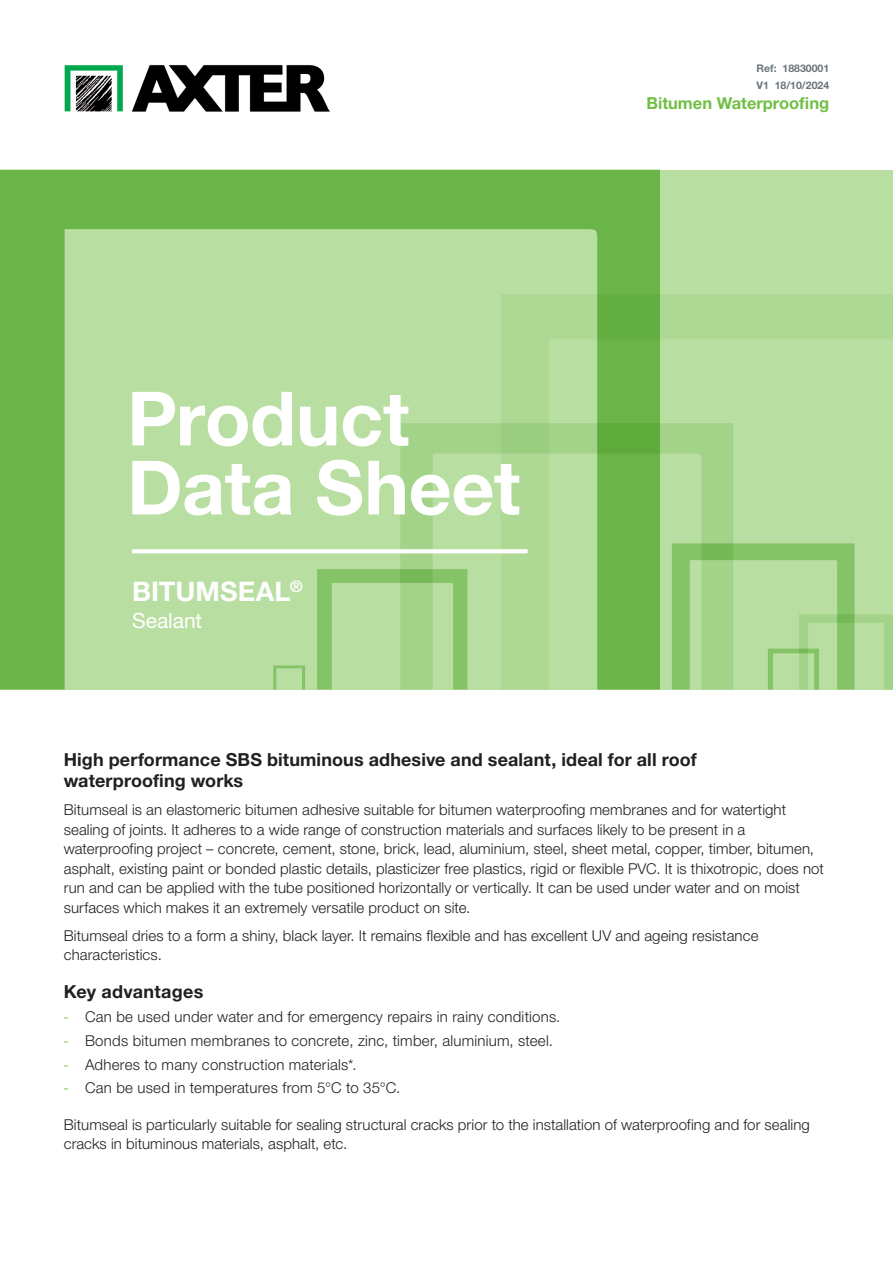
<style>
.page{position:relative;width:893px;height:1263px;background:#fff}
.page>*{position:absolute;margin:0;border:0;box-sizing:border-box;transform-origin:0 0}
.t1{font:700 75px/69px "Helvetica Neue LT Std";letter-spacing:-.005em;color:#fff}
.t2{font:700 27px "Helvetica Neue LT Std";letter-spacing:.005em;color:#fff}
.Subheader{font:21px "Helvetica Neue LT Std";color:#fff}
.Bold_body_12pts{font:700 18px/21px "Helvetica Neue LT Std";letter-spacing:.005em;color:#231f20}
.Blue_Body_title{font:700 18px "Helvetica Neue LT Std";letter-spacing:.015em;color:#231f20}
.t3{font:700 16.5px "Helvetica Neue LT Std";color:#71bf44}
.Body{font:300 15px/19.5px "Helvetica Neue LT Std";letter-spacing:.005em;color:#231f20}
.t4{font:700 10.5px/17px "Helvetica Neue LT Std";color:#6a747b}
.s1{font-family:"Myriad Pro";font-weight:400;color:#71bf44}
</style>
<div class="page">
<div style="left:0;top:170px;width:893px;height:519px;background:#b8dfa1"></div>
<svg style="left:0;top:170px;width:660px;height:519px"></svg>
<svg style="left:501px;top:294px;width:392px;height:395px"></svg>
<svg style="left:273px;top:665px;width:32px;height:24px"></svg>
<svg style="left:132px;top:549px;width:396px;height:4px;background:#fafdf9"></svg>
<img style="left:64px;top:64px;width:266px;height:47px">
<p class="t4" style="left:756px;top:59px;width:74px">Ref: 18830001<br>V1 18/10/2024</p>
<p class="t1" style="left:127px;top:383px;width:395px">Product<br>Data Sheet</p>
<p class="t2" style="left:132px;top:574px;width:172px">BITUMSEAL<sup>®</sup></p>
<p class="Subheader" style="left:132px;top:608px;width:72px">Sealant</p>
<p class="t3" style="left:646px;top:93px;width:184px">Bitumen Waterproofing</p>
<p class="Bold_body_12pts" style="left:64px;top:749px;width:634px">High performance SBS bituminous adhesive and sealant, ideal for all roof waterproofing works</p>
<p class="Body" style="left:64px;top:800px;width:761px">Bitumseal is an elastomeric bitumen adhesive suitable for bitumen waterproofing membranes and for watertight sealing of joints. It adheres to a wide range of construction materials and surfaces likely to be present in a waterproofing project – concrete, cement, stone, brick, lead, aluminium, steel, sheet metal, copper, timber, bitumen, asphalt, existing paint or bonded plastic details, plasticizer free plastics, rigid or flexible PVC. It is thixotropic, does not run and can be applied with the tube positioned horizontally or vertically. It can be used under water and on moist surfaces which makes it an extremely versatile product on site.</p>
<p class="Body" style="left:64px;top:925px;width:696px">Bitumseal dries to a form a shiny, black layer. It remains flexible and has excellent UV and ageing resistance characteristics.</p>
<p class="Blue_Body_title" style="left:64px;top:981px;width:141px">Key advantages</p>
<p class="Body" style="left:64px;top:1006px;width:498px"><span class="s1">-</span> Can be used under water and for emergency repairs in rainy conditions.</p>
<p class="Body" style="left:64px;top:1030px;width:491px"><span class="s1">-</span> Bonds bitumen membranes to concrete, zinc, timber, aluminium, steel.</p>
<p class="Body" style="left:64px;top:1054px;width:294px"><span class="s1">-</span> Adheres to many construction materials*.</p>
<p class="Body" style="left:64px;top:1078px;width:338px"><span class="s1">-</span> Can be used in temperatures from 5°C to 35°C.</p>
<p class="Body" style="left:64px;top:1114px;width:748px">Bitumseal is particularly suitable for sealing structural cracks prior to the installation of waterproofing and for sealing cracks in bituminous materials, asphalt, etc.</p>
</div>
